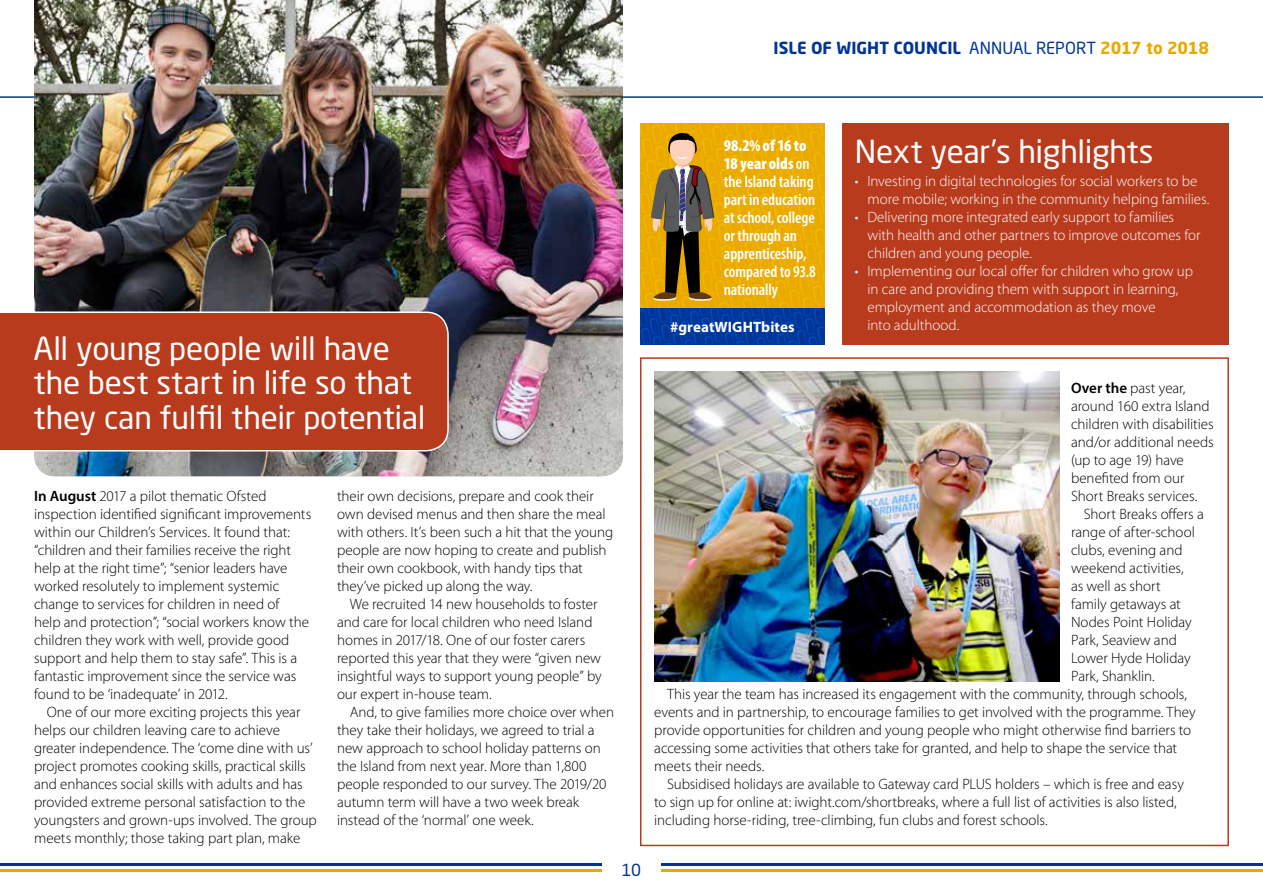
<style>
.page{position:relative;width:1263px;height:893px;background:#fff}
.page>*{position:absolute;margin:0;border:0;box-sizing:border-box;transform-origin:0 0}
.t1{font:31.5px/34.5px "Neo Sans Std";letter-spacing:-.01em;color:#fff}
.t2{font:600 condensed 16.5px/18px "Myriad Pro";letter-spacing:-.005em;color:#fff}
.t3{font:700 16.5px "Neo Sans Std";color:#003595}
.t4{font:16.5px "Neo Sans Std";color:#003595}
.t5{font:300 15px/18px "Myriad Pro";letter-spacing:-.005em;color:#000}
.t6{font:300 15px/18px "Myriad Pro";letter-spacing:-.005em;color:#fff}
.t7{font:700 15px "Myriad Pro";letter-spacing:.005em;color:#fff}
.s1{font-weight:400}
.s2{color:#eba900}
.s3{font-weight:600}
.s4{font-weight:900}
</style>
<div class="page">
<hr style="left:0;top:96px;width:1263px;height:2px;background:#003595">
<hr style="left:661px;top:869px;width:602px;height:3px;background:#eba900">
<hr style="left:661px;top:863px;width:602px;height:3px;background:#003595">
<hr style="left:0;top:869px;width:602px;height:3px;background:#eba900">
<hr style="left:0;top:863px;width:602px;height:3px;background:#003595">
<img style="left:34px;top:0;width:589px;height:476px">
<div style="left:0;top:311px;width:449px;height:140px;background:#b83b1d"></div>
<div style="left:842px;top:123px;width:387px;height:221px;background:#b83b1d"></div>
<div style="left:640px;top:357px;width:589px;height:489px;border:2px solid #b83b1d"></div>
<img style="left:654px;top:372px;width:406px;height:309px">
<svg style="left:640px;top:123px;width:185px;height:222px;background:#ae8b26"></svg>
<p class="t3" style="left:774px;top:38px;width:437px">ISLE OF WIGHT COUNCIL <span class="s1">ANNUAL REPORT</span> <span class="s2">2017 to 2018</span></p>
<h1 class="t1" style="left:34px;top:330px;width:393px">All young people will have the best start in life so that they can fulfil their potential</h1>
<p class="t5" style="left:34px;top:487px;width:279px"><span class="s3">In August</span> 2017 a pilot thematic Ofsted inspection identified significant improvements within our Children’s Services. It found that: “children and their families receive the right help at the right time”; “senior leaders have worked resolutely to implement systemic change to services for children in need of<br>help and protection”; “social workers know the children they work with well, provide good support and help them to stay safe”. This is a fantastic improvement since the service was found to be ‘inadequate’ in 2012.</p>
<p class="t5" style="left:34px;top:703px;width:284px;text-indent:13px">One of our more exciting projects this year helps our children leaving care to achieve greater independence. The ‘come dine with us’ project promotes cooking skills, practical skills and enhances social skills with adults and has provided extreme personal satisfaction to the youngsters and grown-ups involved. The group meets monthly; those taking part plan, make</p>
<p class="t5" style="left:337px;top:487px;width:278px">their own decisions, prepare and cook their own devised menus and then share the meal with others. It’s been such a hit that the young people are now hoping to create and publish their own cookbook, with handy tips that they’ve picked up along the way.</p>
<p class="t5" style="left:337px;top:595px;width:266px;text-indent:13px">We recruited 14 new households to foster and care for local children who need Island homes in 2017/18. One of our foster carers reported this year that they were “given new insightful ways to support young people” by our expert in-house team.</p>
<p class="t5" style="left:337px;top:703px;width:279px;text-indent:13px">And, to give families more choice over when they take their holidays, we agreed to trial a new approach to school holiday patterns on the Island from next year. More than 1,800 people responded to our survey. The 2019/20 autumn term will have a two week break instead of the ‘normal’ one week.</p>
<p class="t4" style="left:622px;top:860px;width:21px">10</p>
<p class="t2" style="left:724px;top:136px;width:93px"><span class="s4">98.2% of 16 to<br>18 year olds</span> on the Island taking part in education at school, college or through an apprenticeship, compared to 93.8 nationally</p>
<p class="t7" style="left:670px;top:318px;width:126px">#greatWIGHTbites</p>
<h1 class="t1" style="left:855px;top:134px;width:300px">Next year’s highlights</h1>
<p class="t6" style="left:867px;top:171px;width:343px;text-indent:-13px">• Investing in digital technologies for social workers to be more mobile; working in the community helping families.</p>
<p class="t6" style="left:867px;top:207px;width:335px;text-indent:-13px">• Delivering more integrated early support to families with health and other partners to improve outcomes for children and young people.</p>
<p class="t6" style="left:867px;top:261px;width:327px;text-indent:-13px">• Implementing our local offer for children who grow up in care and providing them with support in learning, employment and accommodation as they move<br>into adulthood.</p>
<p class="t5" style="left:1071px;top:379px;width:144px"><span class="s3">Over the</span> past year, around 160 extra Island children with disabilities and/or additional needs (up to age 19) have benefited from our<br>Short Breaks services.</p>
<p class="t5" style="left:1084px;top:505px;width:122px">Short Breaks offers a</p>
<p class="t5" style="left:1071px;top:523px;width:125px">range of after-school</p>
<p class="t5" style="left:1071px;top:541px;width:113px">clubs, evening and</p>
<p class="t5" style="left:1071px;top:559px;width:114px">weekend activities,</p>
<p class="t5" style="left:1071px;top:577px;width:91px">as well as short</p>
<p class="t5" style="left:1071px;top:595px;width:111px">family getaways at</p>
<p class="t5" style="left:1071px;top:613px;width:122px">Nodes Point Holiday</p>
<p class="t5" style="left:1071px;top:631px;width:107px">Park, Seaview and</p>
<p class="t5" style="left:1071px;top:649px;width:121px">Lower Hyde Holiday</p>
<p class="t5" style="left:1071px;top:667px;width:85px">Park, Shanklin.</p>
<p class="t5" style="left:667px;top:685px;width:522px">This year the team has increased its engagement with the community, through schools,</p>
<p class="t5" style="left:654px;top:703px;width:543px">events and in partnership, to encourage families to get involved with the programme. They</p>
<p class="t5" style="left:654px;top:721px;width:538px">provide opportunities for children and young people who might otherwise find barriers to</p>
<p class="t5" style="left:654px;top:739px;width:524px">accessing some activities that others take for granted, and help to shape the service that</p>
<p class="t5" style="left:654px;top:757px;width:112px">meets their needs.</p>
<p class="t5" style="left:667px;top:775px;width:518px">Subsidised holidays are available to Gateway card PLUS holders – which is free and easy</p>
<p class="t5" style="left:654px;top:793px;width:524px">to sign up for online at: iwight.com/shortbreaks, where a full list of activities is also listed,</p>
<p class="t5" style="left:654px;top:811px;width:395px">including horse-riding, tree-climbing, fun clubs and forest schools.</p>
</div>
